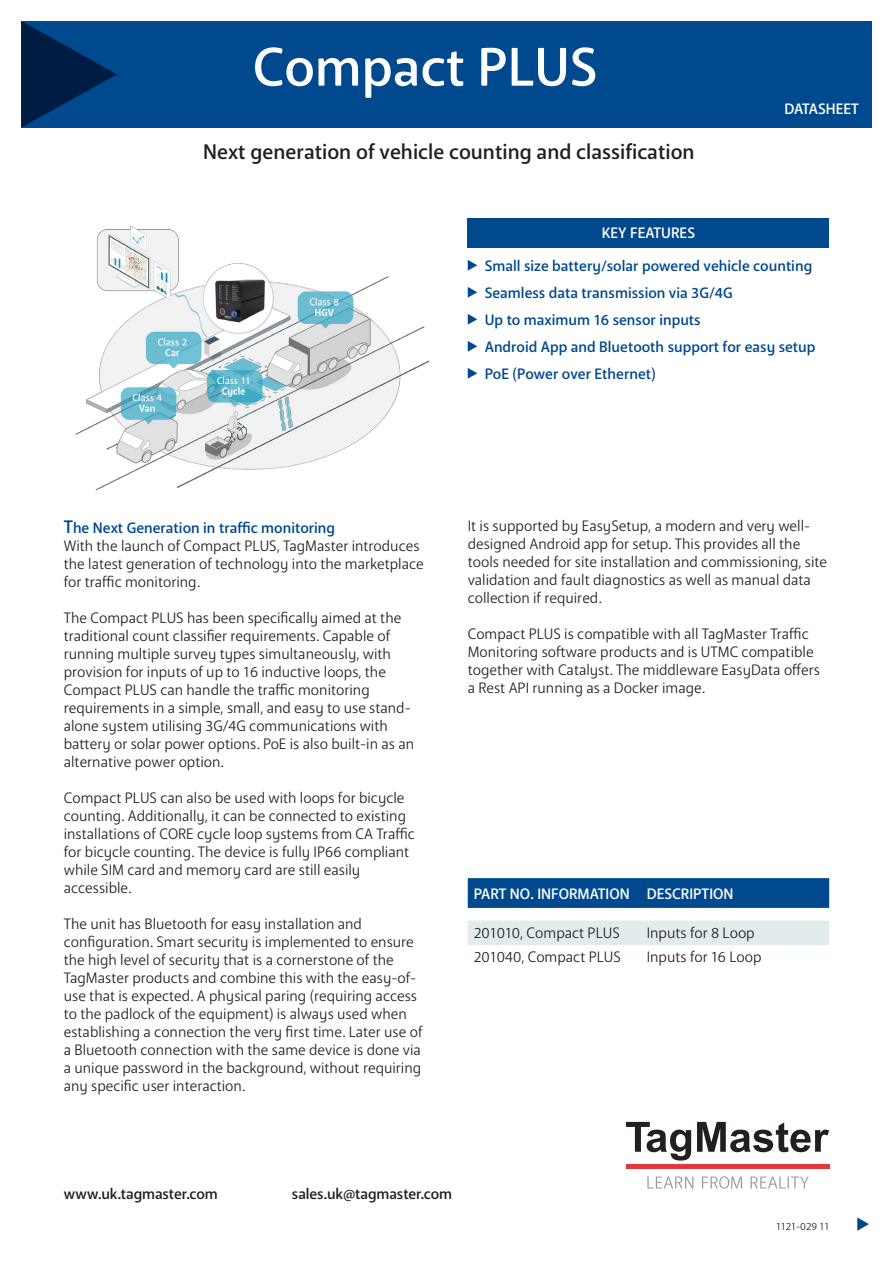
<style>
.page{position:relative;width:893px;height:1263px;background:#fff}
.page>*{position:absolute;margin:0;border:0;box-sizing:border-box;transform-origin:0 0}
.Rubrik{font:500 54px "Anago";color:#fff}
.Ingress{font:500 21px "Anago";color:#231f20}
.Mellanrubrik{font:15px/18px "Anago";color:#231f20}
.Punktlista{font:500 15px "Anago";color:#01498e}
.Brödtext{font:15px "Anago";color:#231f20}
.Rubrik_i_blå_platta{font:500 15px "Anago";color:#fff}
.t1{font:500 15px "Anago";letter-spacing:-.01em;color:#231f20}
.Mellanrubrik-2{font:500 15px "Anago";color:#01498e}
.Brödtext-2{font:10.5px "Anago";color:#231f20}
.s1{font-size:18px}
</style>
<div class="page">
<svg style="left:857px;top:1217px;width:12px;height:14px"></svg>
<div style="left:468px;top:218px;width:361px;height:30px;background:#01498e"></div>
<div style="left:21px;top:21px;width:851px;height:107px;background:#01498e"></div>
<svg style="left:21px;top:21px;width:96px;height:107px"></svg>
<svg style="left:647px;top:1176px;width:46px;height:12px"></svg>
<svg style="left:702px;top:1176px;width:40px;height:13px"></svg>
<svg style="left:751px;top:1176px;width:58px;height:12px"></svg>
<div style="left:626px;top:1164px;width:203px;height:5px;background:#e3373d"></div>
<svg style="left:626px;top:1122px;width:65px;height:38px"></svg>
<svg style="left:697px;top:1122px;width:132px;height:30px"></svg>
<div style="left:468px;top:878px;width:361px;height:30px;background:#01498e"></div>
<div style="left:468px;top:921px;width:361px;height:24px;background:#e2ecee"></div>
<svg style="left:468px;top:260px;width:9px;height:11px"></svg>
<svg style="left:468px;top:287px;width:9px;height:11px"></svg>
<svg style="left:468px;top:314px;width:9px;height:11px"></svg>
<svg style="left:468px;top:341px;width:9px;height:11px"></svg>
<svg style="left:468px;top:368px;width:9px;height:11px"></svg>
<img style="left:75px;top:225px;width:353px;height:266px">
<p class="Rubrik" style="left:253px;top:33px;width:346px">Compact PLUS</p>
<p class="Ingress" style="left:203px;top:139px;width:493px">Next generation of vehicle counting and classification</p>
<p class="Rubrik_i_blå_platta" style="left:602px;top:224px;width:95px">KEY FEATURES</p>
<p class="Rubrik_i_blå_platta" style="left:784px;top:99px;width:76px">DATASHEET</p>
<p class="Punktlista" style="left:485px;top:256px;width:329px">Small size battery/solar powered vehicle counting</p>
<p class="Punktlista" style="left:485px;top:283px;width:249px">Seamless data transmission via 3G/4G</p>
<p class="Punktlista" style="left:485px;top:310px;width:217px">Up to maximum 16 sensor inputs</p>
<p class="Punktlista" style="left:485px;top:337px;width:332px">Android App and Bluetooth support for easy setup</p>
<p class="Punktlista" style="left:485px;top:364px;width:173px">PoE (Power over Ethernet)</p>
<p class="Mellanrubrik-2" style="left:64px;top:519px;width:273px"><span class="s1">T</span>he Next Generation in traffic monitoring</p>
<p class="Mellanrubrik" style="left:64px;top:537px;width:362px">With the launch of Compact PLUS, TagMaster introduces the latest generation of technology into the marketplace for traffic monitoring.</p>
<p class="Mellanrubrik" style="left:64px;top:609px;width:352px">The Compact PLUS has been specifically aimed at the traditional count classifier requirements. Capable of running multiple survey types simultaneously, with provision for inputs of up to 16 inductive loops, the Compact PLUS can handle the traffic monitoring requirements in a simple, small, and easy to use stand&shy;alone system utilising 3G/4G communications with battery or solar power options. PoE is also built-in as an alternative power option.</p>
<p class="Mellanrubrik" style="left:64px;top:789px;width:353px">Compact PLUS can also be used with loops for bicycle counting. Additionally, it can be connected to existing installations of CORE cycle loop systems from CA Traffic for bicycle counting. The device is fully IP66 compliant while SIM card and memory card are still easily accessible.</p>
<p class="Mellanrubrik" style="left:64px;top:915px;width:360px">The unit has Bluetooth for easy installation and configuration. Smart security is implemented to ensure the high level of security that is a cornerstone of the TagMaster products and combine this with the easy-of&shy;use that is expected. A physical paring (requiring access to the padlock of the equipment) is always used when establishing a connection the very first time. Later use of a Bluetooth connection with the same device is done via a unique password in the background, without requiring any specific user interaction.</p>
<p class="Mellanrubrik" style="left:468px;top:517px;width:361px">It is supported by EasySetup, a modern and very well&shy;designed Android app for setup. This provides all the tools needed for site installation and commissioning, site validation and fault diagnostics as well as manual data collection if required.</p>
<p class="Mellanrubrik" style="left:468px;top:625px;width:354px">Compact PLUS is compatible with all TagMaster Traffic<br>Monitoring software products and is UTMC compatible together with Catalyst. The middleware EasyData offers</p>
<p class="Mellanrubrik" style="left:468px;top:679px;width:239px">a Rest API running as a Docker image.</p>
<p class="Rubrik_i_blå_platta" style="left:474px;top:884px;width:157px">PART NO. INFORMATION</p>
<p class="Rubrik_i_blå_platta" style="left:647px;top:884px;width:88px">DESCRIPTION</p>
<p class="Brödtext" style="left:474px;top:923px;width:148px">201010, Compact PLUS</p>
<p class="Brödtext" style="left:647px;top:923px;width:110px">Inputs for 8 Loop</p>
<p class="Brödtext" style="left:474px;top:948px;width:149px">201040, Compact PLUS</p>
<p class="Brödtext" style="left:647px;top:948px;width:116px">Inputs for 16 Loop</p>
<p class="t1" style="left:64px;top:1184px;width:155px">www.uk.tagmaster.com</p>
<p class="t1" style="left:292px;top:1184px;width:162px">sales.uk@tagmaster.com</p>
<p class="Brödtext-2" style="left:776px;top:1220px;width:55px">1121-029 11</p>
</div>
